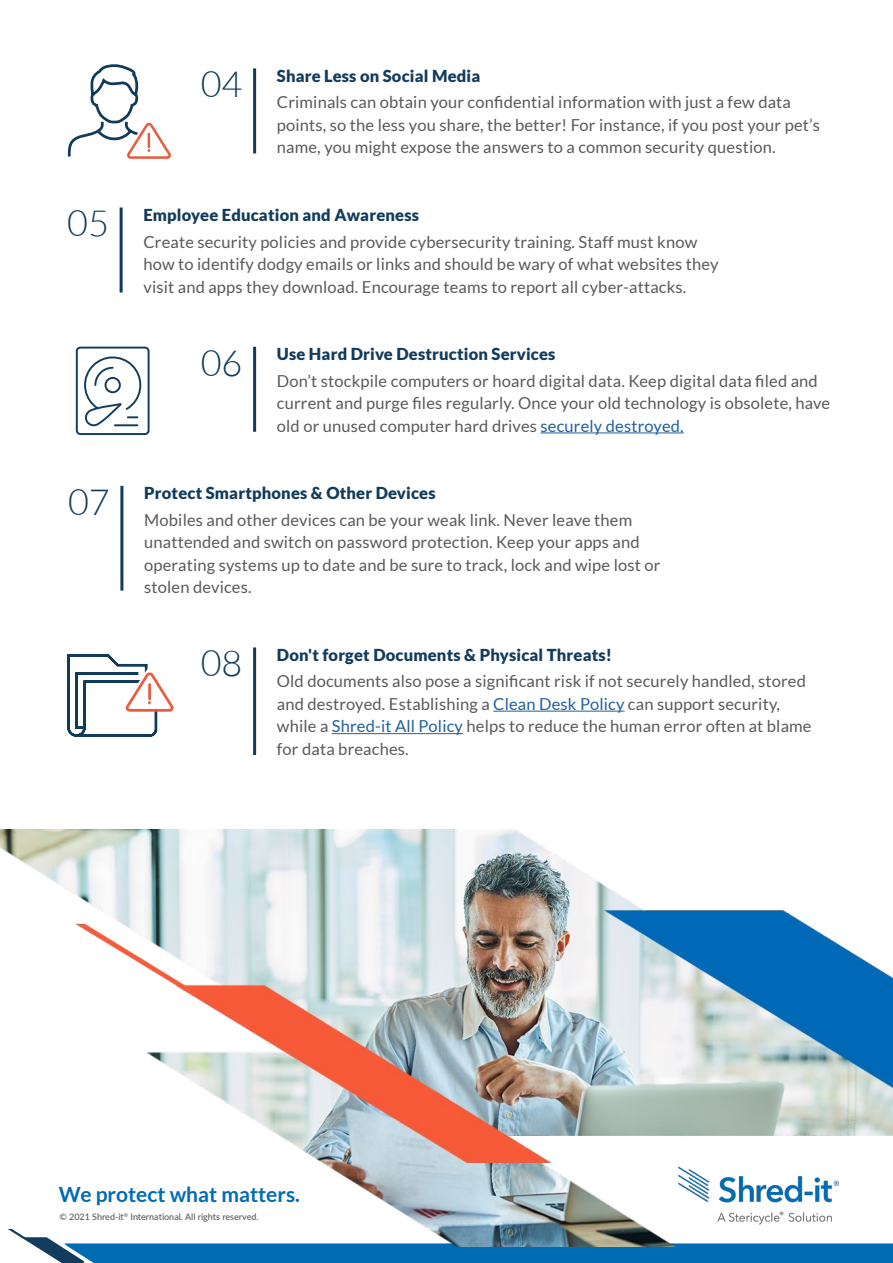
<style>
.page{position:relative;width:893px;height:1263px;background:#fff}
.page>*{position:absolute;margin:0;border:0;box-sizing:border-box;transform-origin:0 0}
.t1{font:300 36px "Lato";color:#123b5c}
.t2{font:700 21px "Lato";color:#006cb4}
.t3{font:16.5px/22.5px "Lato";letter-spacing:.01em;color:#58595b}
.t4{font:900 16.5px "Lato";letter-spacing:.01em;color:#123b5c}
.t5{font:500 9px "Lato";color:#58595b}
.s1{color:#215f9f}
</style>
<div class="page">
<hr style="left:120px;top:207px;width:3px;height:86px;background:#123b5c">
<hr style="left:540px;top:432px;width:144px;height:1px;background:#215f9f">
<hr style="left:253px;top:347px;width:3px;height:85px;background:#123b5c">
<hr style="left:120px;top:486px;width:3px;height:105px;background:#123b5c">
<hr style="left:493px;top:711px;width:132px;height:1px;background:#215f9f">
<hr style="left:332px;top:733px;width:131px;height:1px;background:#215f9f">
<hr style="left:253px;top:647px;width:3px;height:108px;background:#123b5c">
<hr style="left:253px;top:68px;width:3px;height:85px;background:#123b5c">
<svg style="left:67px;top:654px;width:107px;height:83px"></svg>
<svg style="left:67px;top:64px;width:104px;height:95px"></svg>
<div style="left:76px;top:347px;width:74px;height:88px;border:2px solid #133b5c;border-radius:4px"></div>
<svg style="left:84px;top:356px;width:58px;height:71px"></svg>
<svg style="left:35px;top:1246px;width:858px;height:17px;background:#086eb2"></svg>
<img style="left:0;top:830px;width:893px;height:416px">
<h1 class="t1" style="left:67px;top:204px;width:43px">05</h1>
<h1 class="t1" style="left:68px;top:483px;width:43px">07</h1>
<h1 class="t1" style="left:201px;top:65px;width:43px">04</h1>
<p class="t4" style="left:277px;top:66px;width:205px">Share Less on Social Media</p>
<p class="t3" style="left:277px;top:91px;width:545px">Criminals can obtain your confidential information with just a few data points, so the less you share, the better! For instance, if you post your pet’s name, you might expose the answers to a common security question.</p>
<p class="t4" style="left:143px;top:205px;width:277px">Employee Education and Awareness</p>
<p class="t3" style="left:143px;top:230px;width:577px">Create security policies and provide cybersecurity training. Staff must know how to identify dodgy emails or links and should be wary of what websites they visit and apps they download. Encourage teams to report all cyber-attacks.</p>
<h1 class="t1" style="left:201px;top:343px;width:43px">06</h1>
<p class="t4" style="left:277px;top:344px;width:280px">Use Hard Drive Destruction Services</p>
<p class="t3" style="left:277px;top:369px;width:555px">Don’t stockpile computers or hoard digital data. Keep digital data filed and current and purge files regularly. Once your old technology is obsolete, have old or unused computer hard drives <span class="s1">securely destroyed.</span></p>
<p class="t4" style="left:144px;top:483px;width:293px">Protect Smartphones &amp; Other Devices</p>
<p class="t3" style="left:144px;top:508px;width:518px">Mobiles and other devices can be your weak link. Never leave them unattended and switch on password protection. Keep your apps and operating systems up to date and be sure to track, lock and wipe lost or stolen devices.</p>
<h1 class="t1" style="left:201px;top:644px;width:43px">08</h1>
<p class="t4" style="left:277px;top:645px;width:337px">Don't forget Documents &amp; Physical Threats!</p>
<p class="t3" style="left:277px;top:670px;width:536px">Old documents also pose a significant risk if not securely handled, stored and destroyed. Establishing a <span class="s1">Clean Desk Policy</span> can support security, while a <span class="s1">Shred-it All Policy</span> helps to reduce the human error often at blame for data breaches.</p>
<p class="t2" style="left:59px;top:1182px;width:243px">We protect what matters.</p>
<p class="t5" style="left:59px;top:1210px;width:201px">© 2021 Shred-it<sup>®</sup> International. All rights reserved.</p>
</div>
